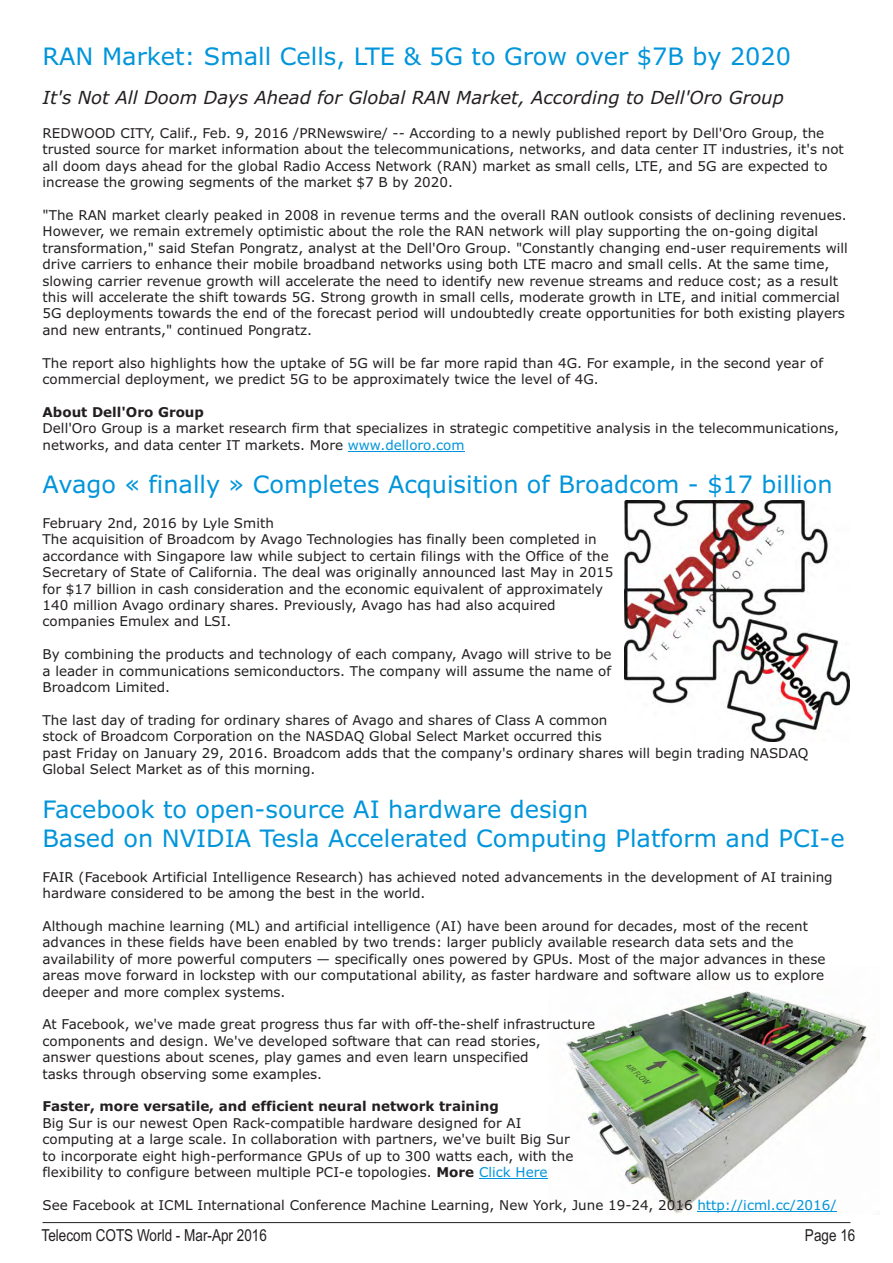
<style>
.page{position:relative;width:893px;height:1263px;background:#fff}
.page>*{position:absolute;margin:0;border:0;box-sizing:border-box;transform-origin:0 0}
.t1{font:24px/29.1px "Verdana";color:#0095da}
.t2{font:italic 18px "Verdana";color:#231f20}
.t3{font:16.5px "Arial Narrow";color:#231f20}
.t4{font:13.5px/16.4px "Verdana";color:#231f20}
.t5{font:700 13.5px "Verdana";color:#231f20}
.s1{color:#0095da}
.s2{font-weight:700}
</style>
<div class="page">
<img style="left:566px;top:991px;width:301px;height:223px">
<img style="left:624px;top:501px;width:225px;height:240px">
<hr style="left:348px;top:451px;width:117px;height:1px;background:#0095da">
<hr style="left:479px;top:1178px;width:69px;height:1px;background:#0095da">
<hr style="left:697px;top:1211px;width:139px;height:1px;background:#0095da">
<hr style="left:43px;top:1222px;width:807px;height:1px;background:#231f20">
<h1 class="t1" style="left:43px;top:43px;width:750px">RAN Market: Small Cells, LTE &amp; 5G to Grow over $7B by 2020</h1>
<h2 class="t2" style="left:43px;top:90px;width:743px">It's Not All Doom Days Ahead for Global RAN Market, According to Dell'Oro Group</h2>
<p class="t4" style="left:43px;top:126px;width:803px">REDWOOD CITY, Calif., Feb. 9, 2016 /PRNewswire/ -- According to a newly published report by Dell'Oro Group, the trusted source for market information about the telecommunications, networks, and data center IT industries, it's not all doom days ahead for the global Radio Access Network (RAN) market as small cells, LTE, and 5G are expected to increase the growing segments of the market $7 B by 2020.</p>
<p class="t4" style="left:43px;top:208px;width:807px">"The RAN market clearly peaked in 2008 in revenue terms and the overall RAN outlook consists of declining revenues.<br>However, we remain extremely optimistic about the role the RAN network will play supporting the on-going digital transformation," said Stefan Pongratz, analyst at the Dell'Oro Group. "Constantly changing end-user requirements will drive carriers to enhance their mobile broadband networks using both LTE macro and small cells. At the same time, slowing carrier revenue growth will accelerate the need to identify new revenue streams and reduce cost; as a result this will accelerate the shift towards 5G. Strong growth in small cells, moderate growth in LTE, and initial commercial 5G deployments towards the end of the forecast period will undoubtedly create opportunities for both existing players and new entrants," continued Pongratz.</p>
<p class="t4" style="left:43px;top:356px;width:782px">The report also highlights how the uptake of 5G will be far more rapid than 4G. For example, in the second year of commercial deployment, we predict 5G to be approximately twice the level of 4G.</p>
<p class="t5" style="left:43px;top:406px;width:163px">About Dell'Oro Group</p>
<p class="t4" style="left:43px;top:421px;width:798px">Dell'Oro Group is a market research firm that specializes in strategic competitive analysis in the telecommunications, networks, and data center IT markets. More <span class="s1">www.delloro.com</span></p>
<h1 class="t1" style="left:43px;top:472px;width:792px">Avago « finally » Completes Acquisition of Broadcom - $17 billion</h1>
<p class="t4" style="left:43px;top:516px;width:572px">February 2nd, 2016 by Lyle Smith<br>The acquisition of Broadcom by Avago Technologies has finally been completed in accordance with Singapore law while subject to certain filings with the Office of the Secretary of State of California. The deal was originally announced last May in 2015 for $17 billion in cash consideration and the economic equivalent of approximately 140 million Avago ordinary shares. Previously, Avago has had also acquired companies Emulex and LSI.</p>
<p class="t4" style="left:43px;top:647px;width:571px;text-align:justify">By combining the products and technology of each company, Avago will strive to be a leader in communications semiconductors. The company will assume the name of Broadcom Limited.</p>
<p class="t4" style="left:42px;top:713px;width:767px">The last day of trading for ordinary shares of Avago and shares of Class A common<br>stock of Broadcom Corporation on the NASDAQ Global Select Market occurred this<br>past Friday on January 29, 2016. Broadcom adds that the company's ordinary shares will begin trading NASDAQ Global Select Market as of this morning.</p>
<h1 class="t1" style="left:42px;top:796px;width:804px">Facebook to open-source AI hardware design<br>Based on NVIDIA Tesla Accelerated Computing Platform and PCI-e</h1>
<p class="t4" style="left:42px;top:870px;width:792px">FAIR (Facebook Artificial Intelligence Research) has achieved noted advancements in the development of AI training hardware considered to be among the best in the world.</p>
<p class="t4" style="left:42px;top:919px;width:784px">Although machine learning (ML) and artificial intelligence (AI) have been around for decades, most of the recent advances in these fields have been enabled by two trends: larger publicly available research data sets and the availability of more powerful computers — specifically ones powered by GPUs. Most of the major advances in these areas move forward in lockstep with our computational ability, as faster hardware and software allow us to explore deeper and more complex systems.</p>
<p class="t4" style="left:42px;top:1017px;width:554px">At Facebook, we've made great progress thus far with off-the-shelf infrastructure components and design. We've developed software that can read stories,<br>answer questions about scenes, play games and even learn unspecified<br>tasks through observing some examples.</p>
<p class="t5" style="left:42px;top:1101px;width:458px">Faster, more versatile, and efficient neural network training</p>
<p class="t4" style="left:42px;top:1116px;width:532px">Big Sur is our newest Open Rack-compatible hardware designed for AI computing at a large scale. In collaboration with partners, we've built Big Sur to incorporate eight high-performance GPUs of up to 300 watts each, with the flexibility to configure between multiple PCI-e topologies. <span class="s2">More</span> <span class="s1">Click Here</span></p>
<p class="t4" style="left:42px;top:1198px;width:795px">See Facebook at ICML International Conference Machine Learning, New York, June 19-24, 2016 <span class="s1">http://icml.cc/2016/</span></p>
<p class="t3" style="left:42px;top:1229px;width:227px">Telecom COTS World - Mar-Apr 2016</p>
<p class="t3" style="left:805px;top:1229px;width:52px">Page 16</p>
</div>
